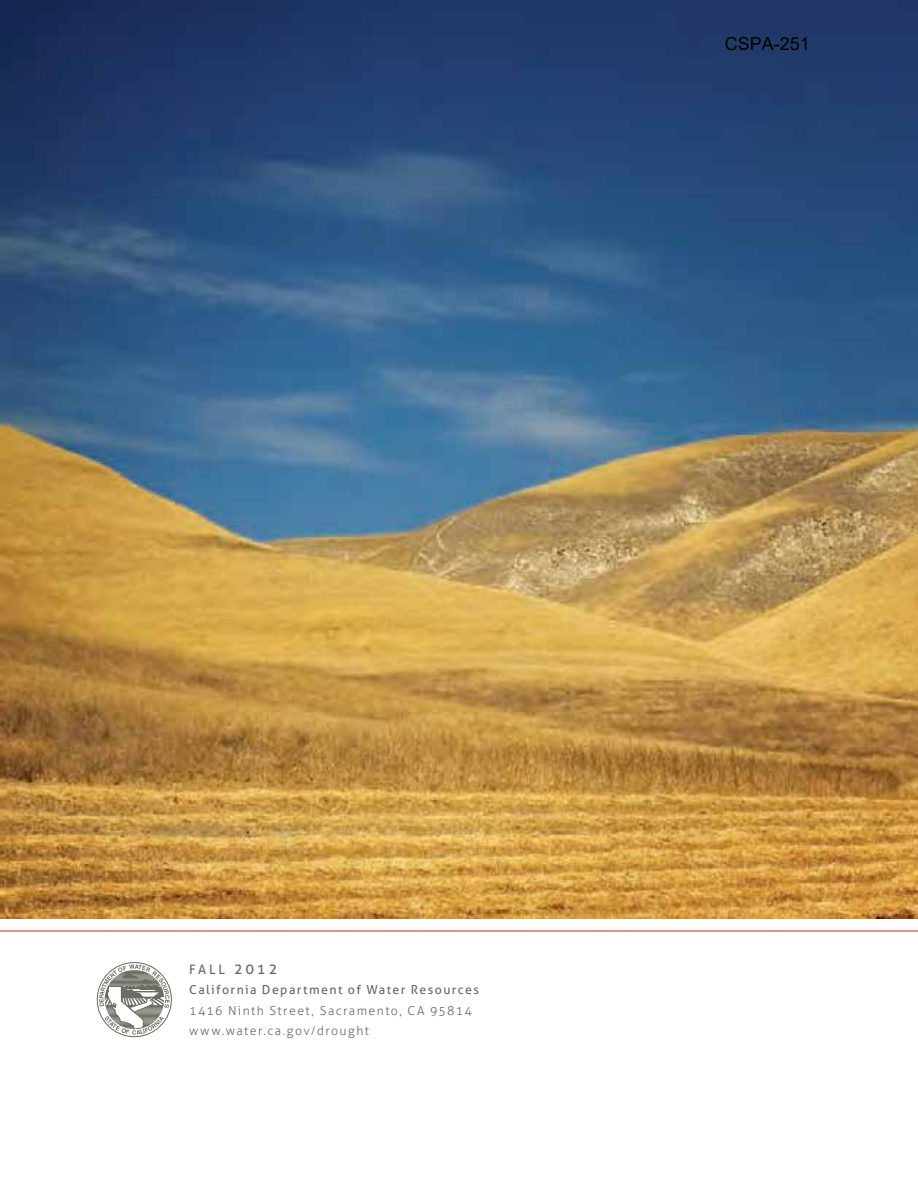
<style>
.page{position:relative;width:918px;height:1188px;background:#fff}
.page>*{position:absolute;margin:0;border:0;box-sizing:border-box;transform-origin:0 0}
.t1{font:18px "Arial";color:#000}
.t2{font:13.2px "Aller";color:#6b6a61}
.t3{font:300 12.45px/20.4px "Aller";letter-spacing:.115em;color:#6b6a61}
.t4{font:12.45px "Aller";letter-spacing:.11em;color:#6b6a61}
.s1{font-size:14.55px}
</style>
<div class="page">
<img style="left:0;top:0;width:918px;height:918px">
<hr style="left:0;top:931px;width:918px;height:1px;background:#d2181f">
<div style="left:97px;top:962px;width:75px;height:75px;border:1px solid #6b6b62;border-radius:50%"></div>
<svg style="left:99px;top:964px;width:71px;height:71px"></svg>
<h1 class="t1" style="left:725px;top:31px;width:87px">CSPA-251</h1>
<p class="t2" style="left:189px;top:961px;width:90px">FALL <span class="s1">2012</span></p>
<p class="t4" style="left:189px;top:982px;width:291px">California Department of Water Resources</p>
<p class="t3" style="left:189px;top:1000px;width:284px">1416 ninth Street, Sacramento, CA 95814 www.water.ca.gov/drought</p>
</div>
